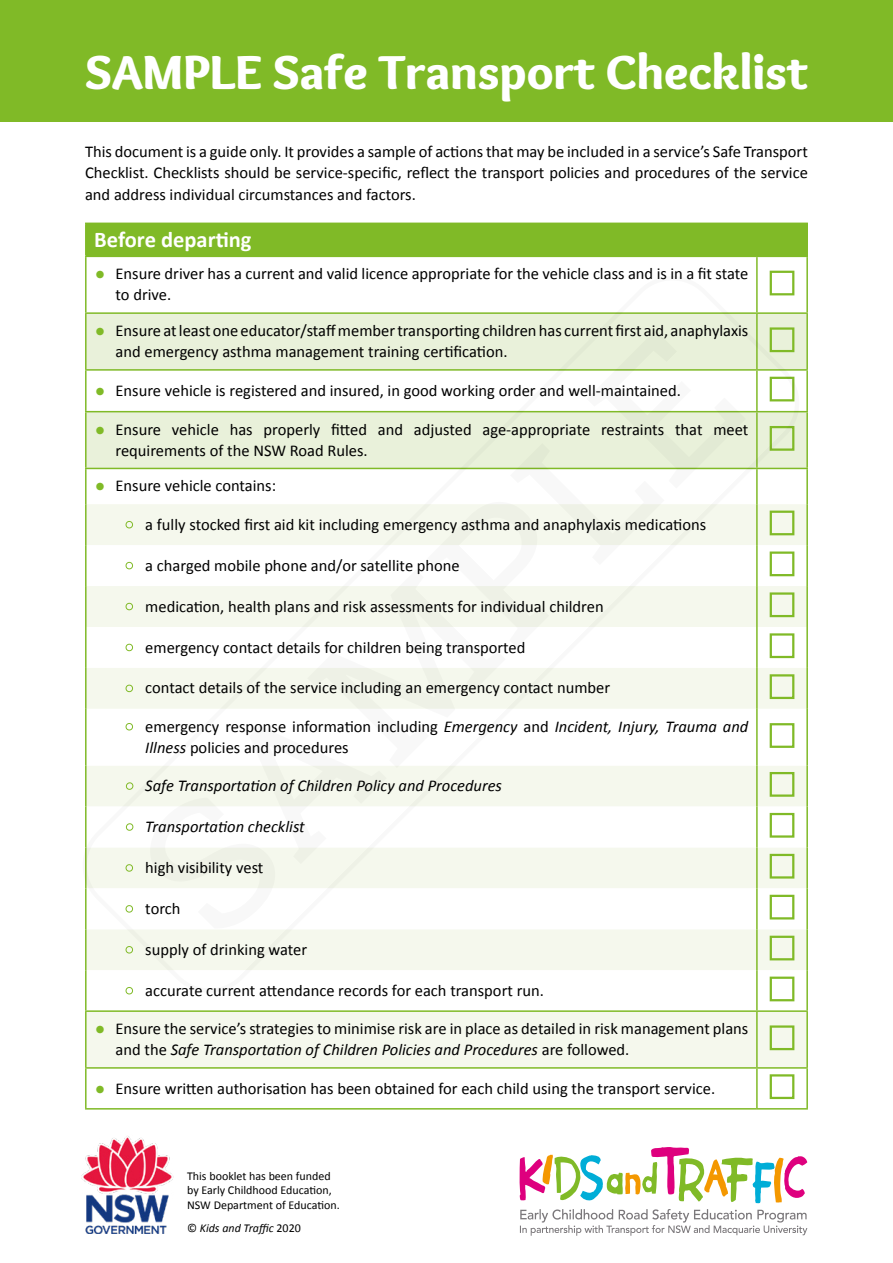
<style>
.page{position:relative;width:893px;height:1263px;background:#fff}
.page>*{position:absolute;margin:0;border:0;box-sizing:border-box;transform-origin:0 0}
.t1{font:178.8px "Roboto Slab";color:#000}
.t2{font:900 49.65px "Overlock";color:#fff}
.t3{font:700 22.5px "Calibri";color:#fff}
.t4{font:16.5px/21px "Calibri";color:#000}
.t5{font:italic 16.5px "Calibri";color:#000}
.t6{font:12px/14.4px "Calibri";color:#000}
.t7{font:italic 12px "Calibri";color:#000}
.s1{font-size:24px;color:#80ba27}
.s2{font-size:21px;color:#80ba27}
.s3{font-style:italic}
.s4{font-style:normal}
</style>
<div class="page">
<div style="left:0;top:0;width:893px;height:121px;background:#80ba27"></div>
<div style="left:86px;top:223px;width:721px;height:33px;background:#80ba27"></div>
<div style="left:87px;top:1012px;width:719px;height:55px;background:#f5f8ed"></div>
<hr style="left:85px;top:223px;width:672px;height:1px;background:#80ba27">
<hr style="left:85px;top:224px;width:2px;height:32px;background:#80ba27">
<hr style="left:757px;top:223px;width:51px;height:1px;background:#80ba27">
<hr style="left:806px;top:224px;width:2px;height:32px;background:#80ba27">
<hr style="left:85px;top:970px;width:2px;height:40px;background:#80ba27">
<hr style="left:85px;top:256px;width:672px;height:1px;background:#80ba27">
<hr style="left:85px;top:257px;width:2px;height:55px;background:#80ba27">
<hr style="left:757px;top:256px;width:51px;height:1px;background:#80ba27">
<hr style="left:85px;top:1010px;width:672px;height:2px;background:#80ba27">
<hr style="left:85px;top:1012px;width:2px;height:55px;background:#80ba27">
<hr style="left:757px;top:1010px;width:51px;height:2px;background:#80ba27">
<hr style="left:85px;top:1067px;width:672px;height:2px;background:#80ba27">
<hr style="left:85px;top:1069px;width:2px;height:39px;background:#80ba27">
<hr style="left:757px;top:1067px;width:51px;height:2px;background:#80ba27">
<hr style="left:85px;top:1108px;width:672px;height:1px;background:#80ba27">
<hr style="left:757px;top:1108px;width:51px;height:1px;background:#80ba27">
<hr style="left:806px;top:257px;width:2px;height:55px;background:#80ba27">
<hr style="left:806px;top:970px;width:2px;height:40px;background:#80ba27">
<hr style="left:806px;top:1012px;width:2px;height:55px;background:#80ba27">
<hr style="left:806px;top:1069px;width:2px;height:39px;background:#80ba27">
<hr style="left:756px;top:257px;width:2px;height:55px;background:#80ba27">
<hr style="left:756px;top:970px;width:2px;height:40px;background:#80ba27">
<hr style="left:756px;top:1012px;width:2px;height:55px;background:#80ba27">
<hr style="left:756px;top:1069px;width:2px;height:39px;background:#80ba27">
<div style="left:770px;top:1025px;width:24px;height:25px;border:2px solid #80ba27"></div>
<div style="left:770px;top:1074px;width:24px;height:25px;border:2px solid #80ba27"></div>
<svg style="left:520px;top:1209px;width:287px;height:27px"></svg>
<svg style="left:520px;top:1147px;width:287px;height:56px"></svg>
<img style="left:81px;top:1136px;width:93px;height:97px">
<svg style="left:85px;top:268px;width:723px;height:733px"></svg>
<h2 class="t2" style="left:85px;top:41px;width:725px">SAMPLE Safe Transport Checklist</h2>
<p class="t4" style="left:85px;top:141px;width:724px;text-align:justify">This document is a guide only. It provides a sample of actions that may be included in a service’s Safe Transport Checklist. Checklists should be service-specific, reflect the transport policies and procedures of the service and address individual circumstances and factors.</p>
<h3 class="t3" style="left:94px;top:225px;width:159px">Before departing</h3>
<p class="t4" style="left:116px;top:263px;width:634px;text-indent:-21px"><span class="s1">•</span> Ensure driver has a current and valid licence appropriate for the vehicle class and is in a fit state to drive.</p>
<p class="t4" style="left:116px;top:320px;width:634px;text-indent:-21px"><span class="s1">•</span> Ensure at least one educator/staff member transporting children has current first aid, anaphylaxis and emergency asthma management training certification.</p>
<p class="t4" style="left:94px;top:380px;width:588px"><span class="s1">•</span> Ensure vehicle is registered and insured, in good working order and well-maintained.</p>
<p class="t4" style="left:116px;top:419px;width:634px;text-indent:-21px"><span class="s1">•</span> Ensure vehicle has properly fitted and adjusted age-appropriate restraints that meet requirements of the NSW Road Rules.</p>
<p class="t4" style="left:94px;top:475px;width:183px"><span class="s1">•</span> Ensure vehicle contains:</p>
<p class="t4" style="left:124px;top:514px;width:584px"><span class="s2">•</span> a fully stocked first aid kit including emergency asthma and anaphylaxis medications</p>
<p class="t4" style="left:124px;top:555px;width:337px"><span class="s2">•</span> a charged mobile phone and/or satellite phone</p>
<p class="t4" style="left:124px;top:596px;width:481px"><span class="s2">•</span> medication, health plans and risk assessments for individual children</p>
<p class="t4" style="left:124px;top:637px;width:403px"><span class="s2">•</span> emergency contact details for children being transported</p>
<p class="t4" style="left:124px;top:677px;width:488px"><span class="s2">•</span> contact details of the service including an emergency contact number</p>
<p class="t4" style="left:145px;top:716px;width:605px;text-indent:-21px"><span class="s2">•</span> emergency response information including <span class="s3">Emergency</span> and <span class="s3">Incident, Injury, Trauma and<br>Illness</span> policies and procedures</p>
<p class="t5" style="left:124px;top:774px;width:379px"><span class="s2">•</span> Safe Transportation of Children Policy and Procedures</p>
<p class="t5" style="left:124px;top:815px;width:182px"><span class="s2">•</span> Transportation checklist</p>
<p class="t4" style="left:124px;top:857px;width:141px"><span class="s2">•</span> high visibility vest</p>
<p class="t4" style="left:124px;top:898px;width:58px"><span class="s2">•</span> torch</p>
<p class="t4" style="left:124px;top:939px;width:185px"><span class="s2">•</span> supply of drinking water</p>
<p class="t4" style="left:124px;top:980px;width:421px"><span class="s2">•</span> accurate current attendance records for each transport run.</p>
<p class="t4" style="left:116px;top:1018px;width:634px;text-indent:-21px"><span class="s1">•</span> Ensure the service’s strategies to minimise risk are in place as detailed in risk management plans and the <span class="s3">Safe Transportation of Children Policies and Procedures</span> are followed.</p>
<p class="t4" style="left:94px;top:1077px;width:622px"><span class="s1">•</span> Ensure written authorisation has been obtained for each child using the transport service.</p>
<h1 class="t1" style="left:85px;top:814px;width:757px;rotate:-45deg">SAMPLE</h1>
<p class="t6" style="left:187px;top:1169px;width:154px">This booklet has been funded by Early Childhood Education,<br>NSW Department of Education.</p>
<p class="t7" style="left:187px;top:1219px;width:115px"><span class="s4">©</span> Kids and Traffic <span class="s4">2020</span></p>
</div>
